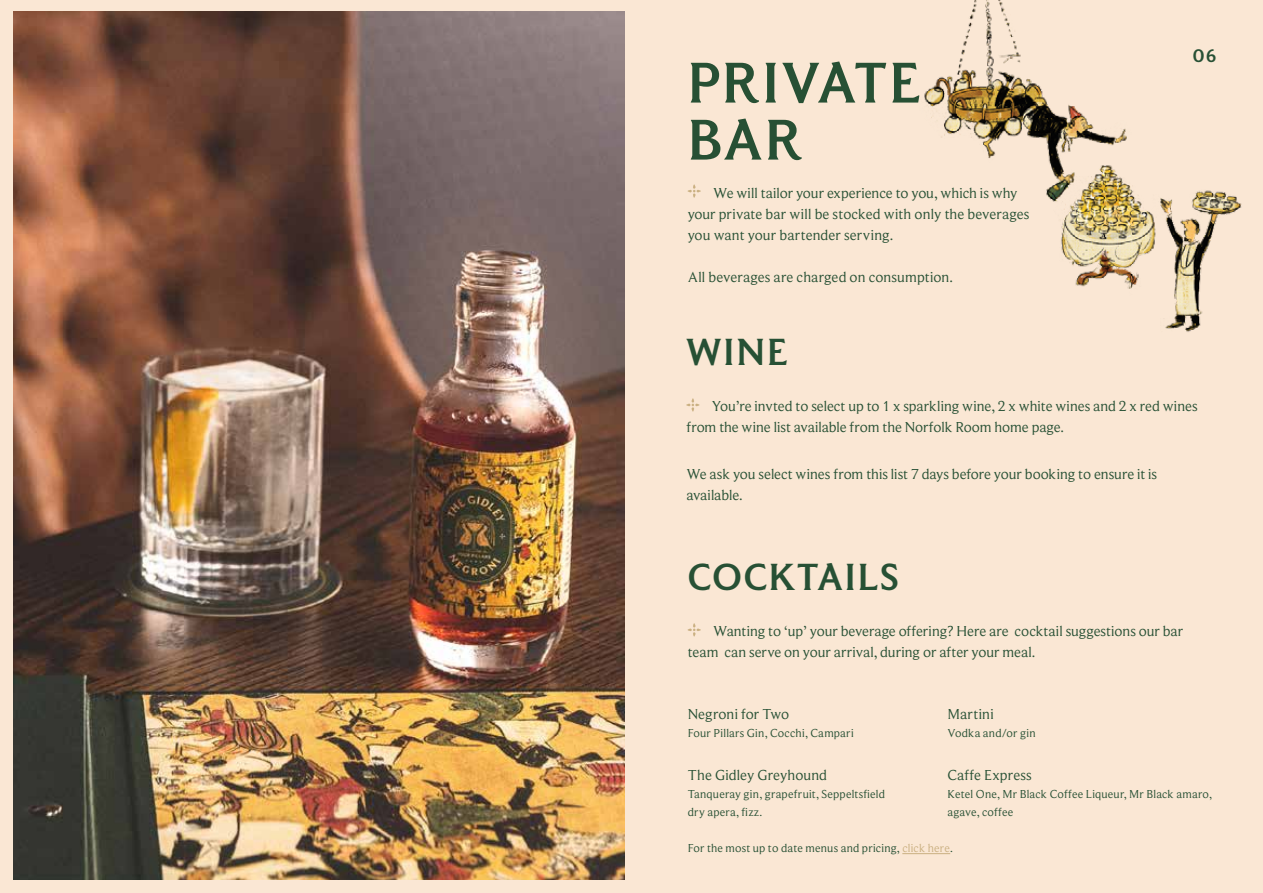
<style>
.page{position:relative;width:1263px;height:893px;background:#fae7d4}
.page>*{position:absolute;margin:0;border:0;box-sizing:border-box;transform-origin:0 0}
.t1{font:500 66px/57px "Grant Avenue";letter-spacing:.025em;color:#275034}
.t2{font:500 43.5px "Grant Avenue";letter-spacing:.045em;color:#275034}
.t3{font:500 21px "Grant Avenue";color:#275034}
.t4{font:15px/21px "Beaufortfor LOL";letter-spacing:.005em;color:#275034}
.t5{font:12px/18px "Beaufortfor LOL";letter-spacing:.02em;color:#275034}
.s1{color:#cab081}
</style>
<div class="page">
<img style="left:13px;top:12px;width:611px;height:867px">
<svg style="left:688px;top:185px;width:13px;height:13px"></svg>
<img style="left:924px;top:0;width:318px;height:332px">
<hr style="left:902px;top:853px;width:48px;height:1px;background:#cab081">
<svg style="left:688px;top:623px;width:13px;height:13px"></svg>
<svg style="left:686px;top:398px;width:13px;height:13px"></svg>
<h1 class="t1" style="left:688px;top:56px;width:234px">PRIVATE<br>BAR</h1>
<p class="t4" style="left:688px;top:181px;width:343px;text-indent:26px">We will tailor your experience to you, which is why your private bar will be stocked with only the beverages you want your bartender serving.</p>
<p class="t4" style="left:688px;top:265px;width:267px">All beverages are charged on consumption.</p>
<h3 class="t3" style="left:1193px;top:46px;width:25px">06</h3>
<h2 class="t2" style="left:686px;top:330px;width:103px">WINE</h2>
<p class="t4" style="left:686px;top:395px;width:513px;text-indent:26px">You’re invted to select up to 1 x sparkling wine, 2 x white wines and 2 x red wines from the wine list available from the Norfolk Room home page.</p>
<p class="t4" style="left:686px;top:463px;width:472px">We ask you select wines from this list 7 days before your booking to ensure it is available.</p>
<h2 class="t2" style="left:688px;top:555px;width:213px">COCKTAILS</h2>
<p class="t4" style="left:688px;top:620px;width:497px;text-indent:26px">Wanting to ‘up’ your beverage offering? Here are cocktail suggestions our bar team can serve on your arrival, during or after your meal.</p>
<p class="t4" style="left:688px;top:703px;width:103px">Negroni for Two</p>
<p class="t5" style="left:688px;top:723px;width:168px">Four Pillars Gin, Cocchi, Campari</p>
<p class="t4" style="left:688px;top:764px;width:141px">The Gidley Greyhound</p>
<p class="t5" style="left:688px;top:785px;width:199px">Tanqueray gin, grapefruit, Seppeltsfield dry apera, fizz.</p>
<p class="t5" style="left:688px;top:839px;width:267px">For the most up to date menus and pricing, <span class="s1">click here</span>.</p>
<p class="t4" style="left:947px;top:703px;width:48px">Martini</p>
<p class="t5" style="left:947px;top:723px;width:90px">Vodka and/or gin</p>
<p class="t4" style="left:947px;top:764px;width:86px">Caffe Express</p>
<p class="t5" style="left:947px;top:785px;width:266px">Ketel One, Mr Black Coffee Liqueur, Mr Black amaro, agave, coffee</p>
</div>
